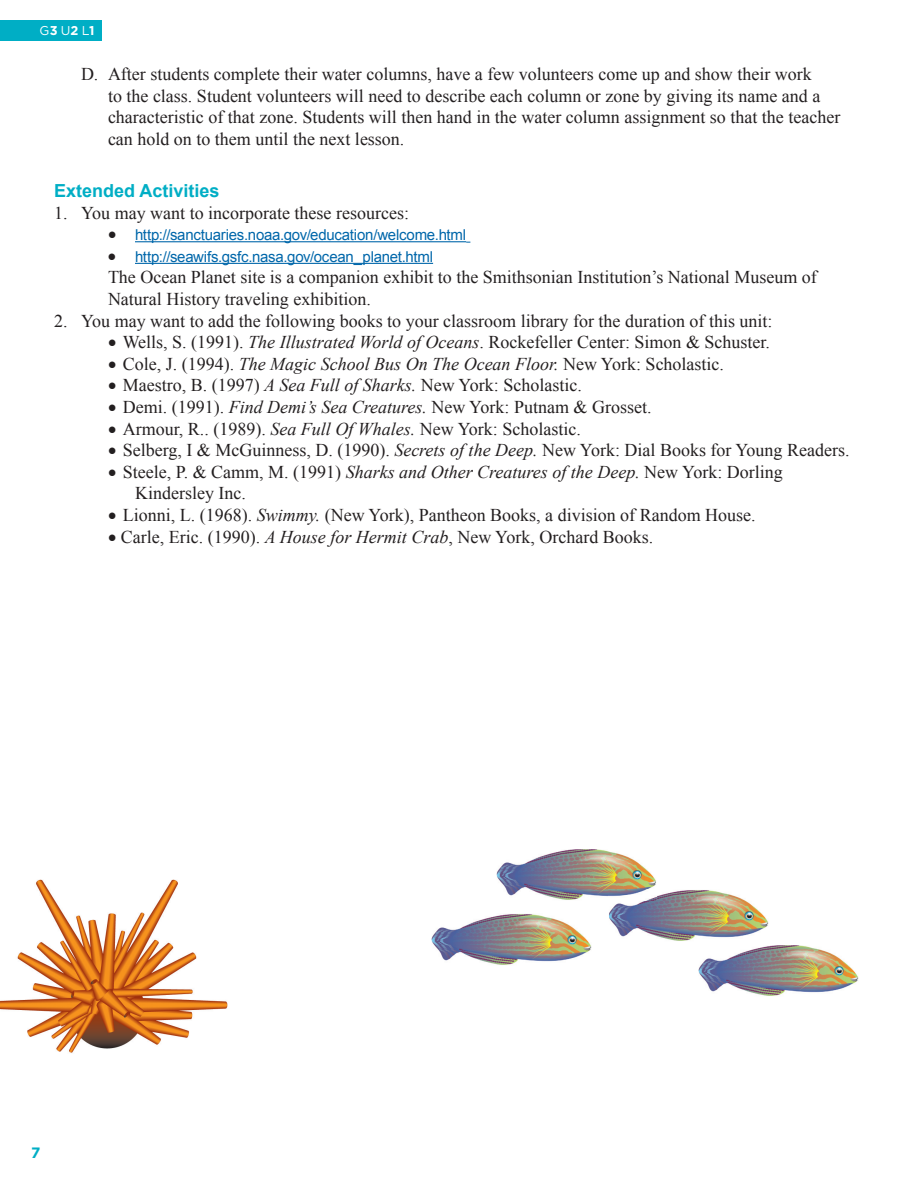
<style>
.page{position:relative;width:918px;height:1188px;background:#fff}
.page>*{position:absolute;margin:0;border:0;box-sizing:border-box;transform-origin:0 0}
.t1{font:18px/21.6px "Times New Roman";color:#231f20}
.t2{font:700 18px "Arial";color:#00aec5}
.t3{font:15px "Arial";letter-spacing:-.015em;color:#0067aa}
.t4{font:700 15px "Gotham";color:#00aec5}
.t5{font:12.75px "Gotham";color:#fff}
.s1{font-weight:700}
.s2{color:#231f20}
.s3{font-style:italic}
</style>
<div class="page">
<hr style="left:135px;top:241px;width:331px;height:1px;background:#0067aa">
<hr style="left:135px;top:263px;width:298px;height:1px;background:#0067aa">
<img style="left:699px;top:945px;width:160px;height:51px">
<img style="left:609px;top:890px;width:160px;height:51px">
<img style="left:496px;top:849px;width:160px;height:51px">
<img style="left:609px;top:890px;width:47px;height:11px">
<img style="left:432px;top:914px;width:160px;height:51px">
<img style="left:0;top:879px;width:228px;height:174px">
<div style="left:0;top:20px;width:101px;height:20px;background:#00aec5"></div>
<p class="t5" style="left:40px;top:23px;width:56px">G<span class="s1">3</span> U<span class="s1">2</span> L<span class="s1">1</span></p>
<p class="t1" style="left:108px;top:63px;width:734px;text-indent:-27px">D. After students complete their water columns, have a few volunteers come up and show their work<br>to the class. Student volunteers will need to describe each column or zone by giving its name and a characteristic of that zone. Students will then hand in the water column assignment so that the teacher can hold on to them until the next lesson.</p>
<p class="t2" style="left:54px;top:179px;width:167px">Extended Activities</p>
<p class="t1" style="left:54px;top:201px;width:357px">1. You may want to incorporate these resources:</p>
<p class="t3" style="left:108px;top:225px;width:360px"><span class="s2">•</span> http://sanctuaries.noaa.gov/education/welcome.html</p>
<p class="t3" style="left:108px;top:247px;width:327px"><span class="s2">•</span> http://seawifs.gsfc.nasa.gov/ocean_planet.html</p>
<p class="t1" style="left:108px;top:266px;width:710px">The Ocean Planet site is a companion exhibit to the Smithsonian Institution’s National Museum of<br>Natural History traveling exhibition.</p>
<p class="t1" style="left:54px;top:309px;width:720px">2. You may want to add the following books to your classroom library for the duration of this unit:</p>
<p class="t1" style="left:108px;top:331px;width:664px">• Wells, S. (1991). <span class="s3">The Illustrated World of Oceans</span>. Rockefeller Center: Simon &amp; Schuster.</p>
<p class="t1" style="left:108px;top:353px;width:618px">• Cole, J. (1994). <span class="s3">The Magic School Bus On The Ocean Floor.</span> New York: Scholastic.</p>
<p class="t1" style="left:108px;top:374px;width:475px">• Maestro, B. (1997) <span class="s3">A Sea Full of Sharks.</span> New York: Scholastic.</p>
<p class="t1" style="left:108px;top:396px;width:545px">• Demi. (1991). <span class="s3">Find Demi’s Sea Creatures.</span> New York: Putnam &amp; Grosset.</p>
<p class="t1" style="left:108px;top:417px;width:474px">• Armour, R.. (1989). <span class="s3">Sea Full Of Whales.</span> New York: Scholastic.</p>
<p class="t1" style="left:108px;top:439px;width:743px">• Selberg, I &amp; McGuinness, D. (1990). <span class="s3">Secrets of the Deep.</span> New York: Dial Books for Young Readers.</p>
<p class="t1" style="left:135px;top:461px;width:649px;text-indent:-27px">• Steele, P. &amp; Camm, M. (1991) <span class="s3">Sharks and Other Creatures of the Deep.</span> New York: Dorling<br>Kindersley Inc.</p>
<p class="t1" style="left:108px;top:504px;width:649px">• Lionni, L. (1968). <span class="s3">Swimmy.</span> (New York), Pantheon Books, a division of Random House.</p>
<p class="t1" style="left:108px;top:525px;width:547px">• Carle, Eric. (1990). <span class="s3">A House for Hermit Crab</span>, New York, Orchard Books.</p>
<p class="t4" style="left:31px;top:1144px;width:11px">7</p>
</div>
